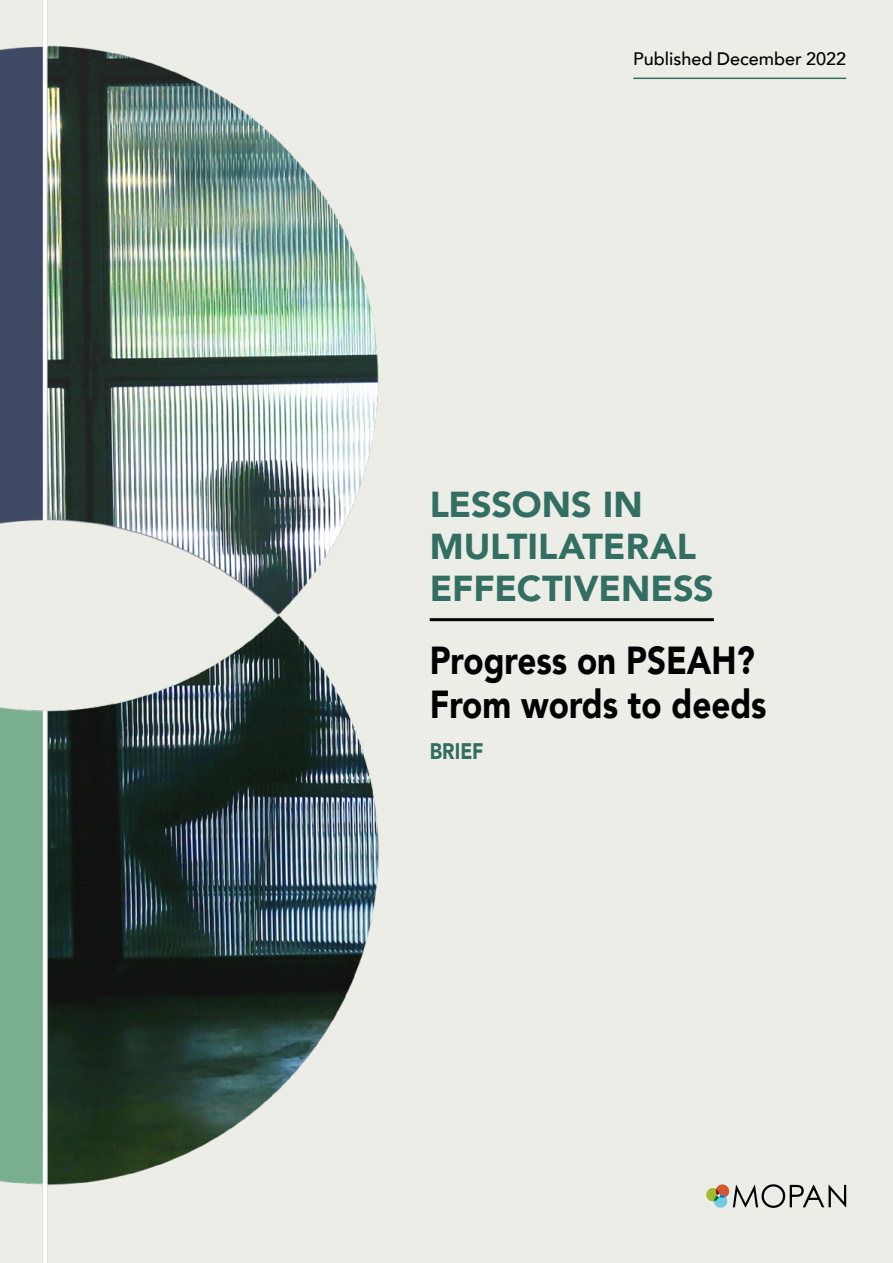
<style>
.page{position:relative;width:893px;height:1263px;background:#ecede7}
.page>*{position:absolute;margin:0;border:0;box-sizing:border-box;transform-origin:0 0}
.t1{font:900 39px/43.5px "Avenir";color:#000;scale:.85 1}
.t2{font:900 36px/42px "Avenir";letter-spacing:-.005em;color:#336e62}
.t3{font:900 22.5px "Avenir";color:#336e62;scale:.85 1}
.t4{font:500 18px "Avenir";color:#000}
</style>
<div class="page">
<img style="left:0;top:0;width:379px;height:1263px">
<hr style="left:633px;top:78px;width:213px;height:1px;background:#336e62">
<svg style="left:706px;top:1184px;width:140px;height:24px"></svg>
<hr style="left:430px;top:618px;width:284px;height:3px;background:#000">
<p class="t4" style="left:633px;top:43px;width:214px">Published December 2022</p>
<p class="t2" style="left:430px;top:483px;width:286px">LESSONS IN<br>MULTILATERAL<br>EFFECTIVENESS</p>
<p class="t1" style="left:430px;top:638px;width:398px">Progress on PSEAH?<br>From words to deeds</p>
<p class="t3" style="left:430px;top:732px;width:65px">BRIEF</p>
</div>
